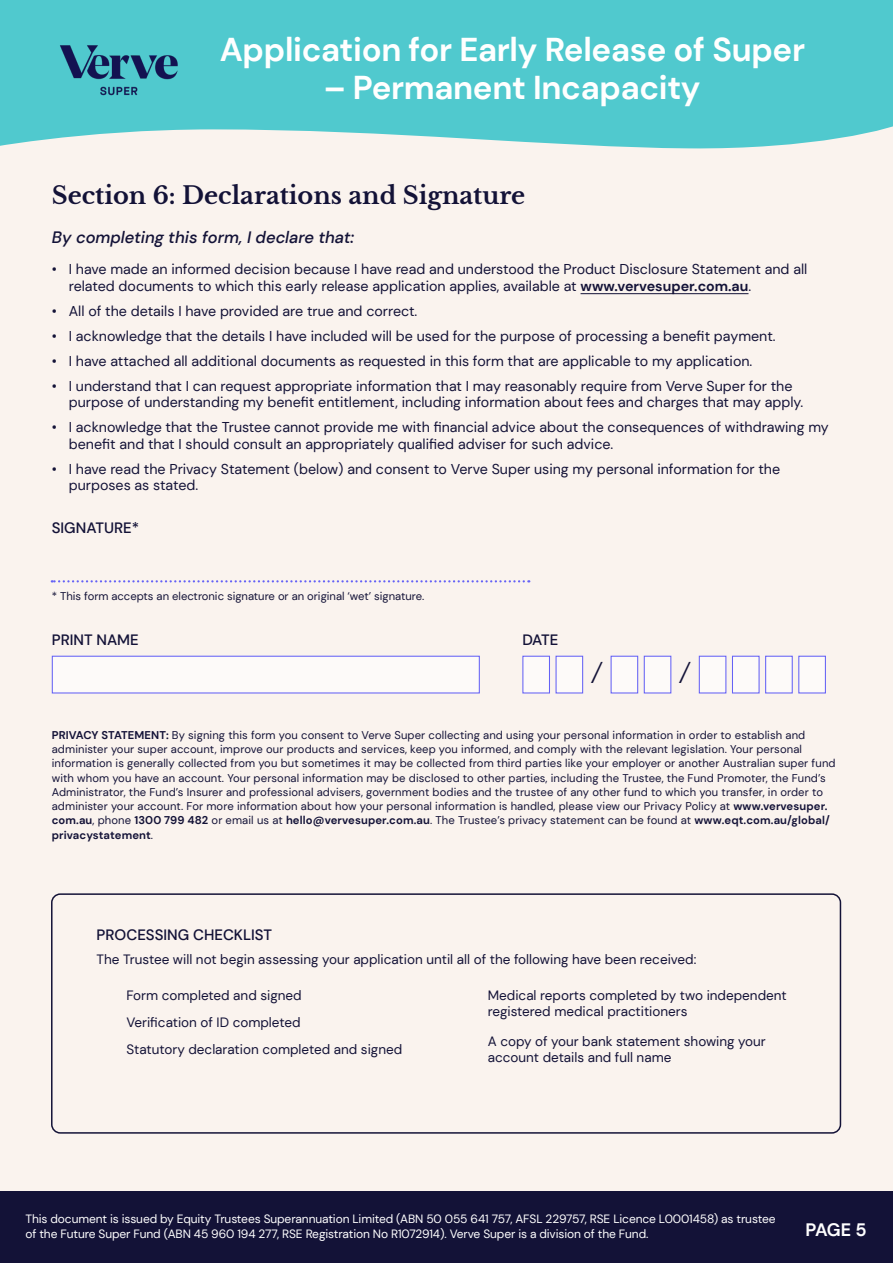
<style>
.page{position:relative;width:893px;height:1263px;background:#faf3ee}
.page>*{position:absolute;margin:0;border:0;box-sizing:border-box;transform-origin:0 0}
.t1{font:700 33px "DM Sans";letter-spacing:-.01em;color:#fff}
.t2{font:700 27px "Libre Baskerville";color:#131237}
.t3{font:700 24px "Libre Baskerville";color:#131237}
.t4{font:700 18px "DM Sans";color:#fff}
.t5{font:italic 500 16.5px "DM Sans";color:#131237}
.t6{font:500 15px "DM Sans";color:#131237}
.t7{font:14.25px/16.5px "DM Sans";color:#131237}
.t8{font:13.5px/27.3px "DM Sans";color:#131237}
.t9{font:12px/14.4px "DM Sans";letter-spacing:-.01em;color:#fff}
.t10{font:11.25px/14.2px "DM Sans";letter-spacing:.01em;color:#131237}
.s1{font-weight:700}
</style>
<div class="page">
<div style="left:0;top:1191px;width:893px;height:72px;background:#131237"></div>
<svg style="left:0;top:0;width:893px;height:149px;background:#5cccd0"></svg>
<img style="left:51px;top:44px;width:134px;height:51px">
<div style="left:51px;top:893px;width:790px;height:241px;border:2px solid #131237;border-radius:9px"></div>
<hr style="left:581px;top:293px;width:167px;height:1px;background:#131237">
<div style="left:798px;top:656px;width:28px;height:37px;background:#fdfaf9;border:1px solid #6562f6"></div>
<div style="left:765px;top:656px;width:28px;height:37px;background:#fdfaf9;border:1px solid #6562f6"></div>
<div style="left:732px;top:656px;width:28px;height:37px;background:#fdfaf9;border:1px solid #6562f6"></div>
<div style="left:699px;top:656px;width:27px;height:37px;background:#fdfaf9;border:1px solid #6562f6"></div>
<div style="left:644px;top:656px;width:27px;height:37px;background:#fdfaf9;border:1px solid #6562f6"></div>
<div style="left:611px;top:656px;width:27px;height:37px;background:#fdfaf9;border:1px solid #6562f6"></div>
<div style="left:555px;top:656px;width:28px;height:37px;background:#fdfaf9;border:1px solid #6562f6"></div>
<div style="left:522px;top:656px;width:28px;height:37px;background:#fdfaf9;border:1px solid #6562f6"></div>
<div style="left:52px;top:656px;width:428px;height:37px;background:#fdfaf9;border:1px solid #6562f6"></div>
<svg style="left:52px;top:580px;width:477px;height:2px"></svg>
<h1 class="t1" style="left:220px;top:29px;width:587px">Application for Early Release of Super</h1>
<h1 class="t1" style="left:324px;top:67px;width:378px">– Permanent Incapacity</h1>
<h3 class="t3" style="left:52px;top:181px;width:475px">Section 6: Declarations and Signature</h3>
<h3 class="t5" style="left:52px;top:227px;width:304px">By completing this form, I declare that:</h3>
<p class="t7" style="left:69px;top:261px;width:740px;text-indent:-17px">• I have made an informed decision because I have read and understood the Product Disclosure Statement and all related documents to which this early release application applies, available at <span class="s1">www.vervesuper.com.au</span>.</p>
<p class="t7" style="left:52px;top:303px;width:367px">• All of the details I have provided are true and correct.</p>
<p class="t7" style="left:52px;top:328px;width:725px">• I acknowledge that the details I have included will be used for the purpose of processing a benefit payment.</p>
<p class="t7" style="left:52px;top:353px;width:702px">• I have attached all additional documents as requested in this form that are applicable to my application.</p>
<p class="t7" style="left:69px;top:378px;width:736px;text-indent:-17px">• I understand that I can request appropriate information that I may reasonably require from Verve Super for the purpose of understanding my benefit entitlement, including information about fees and charges that may apply.</p>
<p class="t7" style="left:69px;top:419px;width:762px;text-indent:-17px">• I acknowledge that the Trustee cannot provide me with financial advice about the consequences of withdrawing my benefit and that I should consult an appropriately qualified adviser for such advice.</p>
<p class="t7" style="left:69px;top:461px;width:713px;text-indent:-17px">• I have read the Privacy Statement (below) and consent to Verve Super using my personal information for the purposes as stated.</p>
<h3 class="t6" style="left:52px;top:519px;width:89px">SIGNATURE*</h3>
<p class="t10" style="left:52px;top:589px;width:374px">* This form accepts an electronic signature or an original ‘wet’ signature.</p>
<h3 class="t6" style="left:52px;top:630px;width:89px">PRINT NAME</h3>
<h3 class="t6" style="left:522px;top:630px;width:38px">DATE</h3>
<h2 class="t2" style="left:590px;top:657px;width:14px">/</h2>
<h2 class="t2" style="left:679px;top:657px;width:14px">/</h2>
<p class="t10" style="left:52px;top:728px;width:785px"><span class="s1">PRIVACY STATEMENT:</span> By signing this form you consent to Verve Super collecting and using your personal information in order to establish and administer your super account, improve our products and services, keep you informed, and comply with the relevant legislation. Your personal information is generally collected from you but sometimes it may be collected from third parties like your employer or another Australian super fund with whom you have an account. Your personal information may be disclosed to other parties, including the Trustee, the Fund Promoter, the Fund’s Administrator, the Fund’s Insurer and professional advisers, government bodies and the trustee of any other fund to which you transfer, in order to administer your account. For more information about how your personal information is handled, please view our Privacy Policy at <span class="s1">www.vervesuper. com.au</span>, phone <span class="s1">1300 799 482</span> or email us at <span class="s1">hello@vervesuper.com.au</span>. The Trustee’s privacy statement can be found at <span class="s1">www.eqt.com.au/global/ privacystatement</span>.</p>
<h3 class="t6" style="left:97px;top:926px;width:177px">PROCESSING CHECKLIST</h3>
<p class="t8" style="left:97px;top:945px;width:601px">The Trustee will not begin assessing your application until all of the following have been received:</p>
<p class="t8" style="left:126px;top:981px;width:277px">Form completed and signed<br>Verification of ID completed<br>Statutory declaration completed and signed</p>
<p class="t8" style="left:488px;top:986px;width:300px;line-height:16.5px">Medical reports completed by two independent registered medical practitioners</p>
<p class="t8" style="left:488px;top:1033px;width:279px;line-height:16.5px">A copy of your bank statement showing your account details and full name</p>
<p class="t9" style="left:26px;top:1212px;width:751px">This document is issued by Equity Trustees Superannuation Limited (ABN 50 055 641 757, AFSL 229757, RSE Licence L0001458) as trustee of the Future Super Fund (ABN 45 960 194 277, RSE Registration No R1072914). Verve Super is a division of the Fund.</p>
<h3 class="t4" style="left:805px;top:1218px;width:63px">PAGE 5</h3>
</div>
